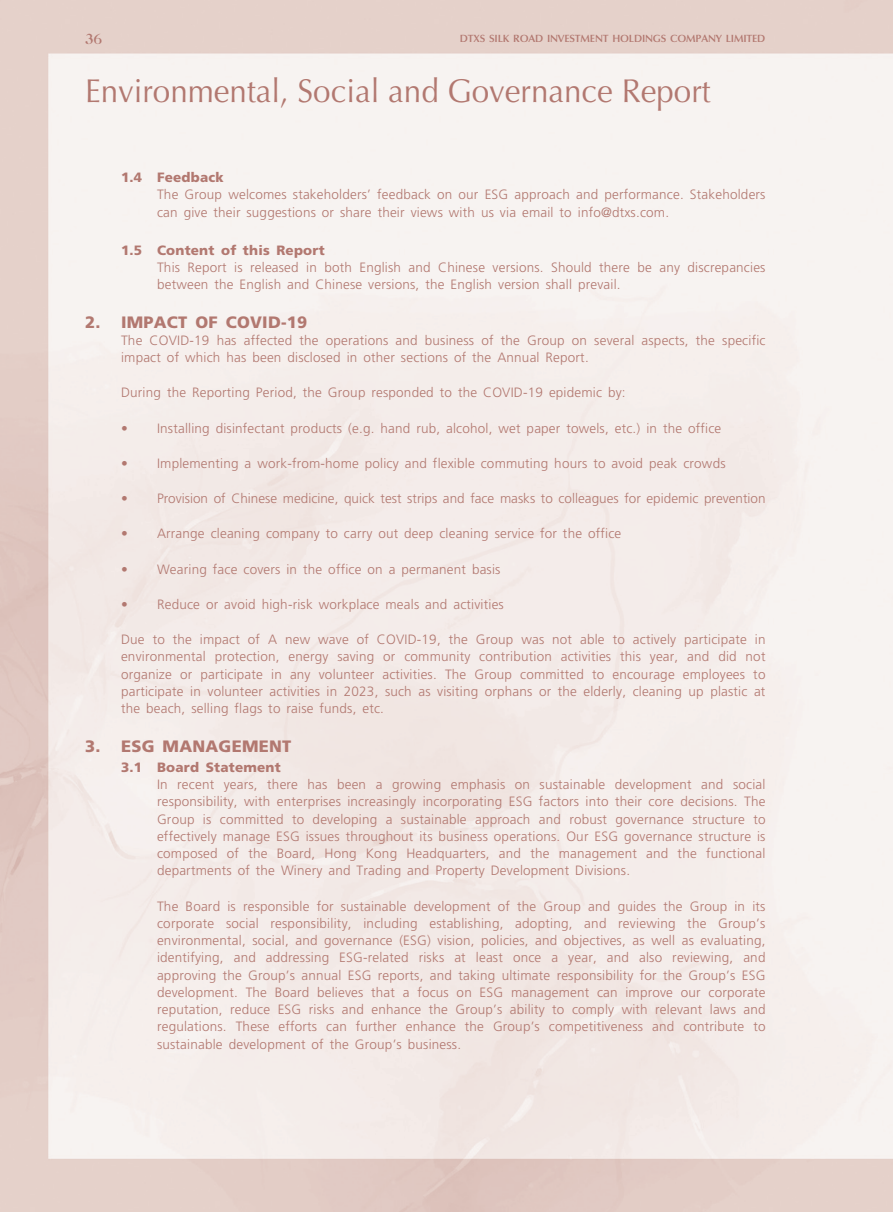
<style>
.page{position:relative;width:893px;height:1212px;background:#fff}
.page>*{position:absolute;margin:0;border:0;box-sizing:border-box;transform-origin:0 0}
.t1{font:33px "Optima LT Std";color:#b27870;scale:.95 1}
._03_H1{font:900 16.5px "Frutiger LT Std";letter-spacing:.015em;color:#b27870}
.t2{font:500 15px "Caslon 224 Std";color:#b27870}
._01_Body_Text{font:300 13.5px/17.2px "Frutiger LT Std";letter-spacing:.015em;color:#b27870}
._04___H2{font:900 13.5px "Frutiger LT Std";letter-spacing:.015em;color:#b27870}
.t3{font:600 10.5px "Optima LT Std";letter-spacing:-.015em;color:#b27870}
</style>
<div class="page">
<p class="t2" style="left:85px;top:30px;width:19px">36</p>
<p class="t3" style="left:460px;top:33px;width:307px">DTXS SILK ROAD INVESTMENT HOLDINGS COMPANY LIMITED</p>
<h1 class="t1" style="left:85px;top:71px;width:660px">Environmental, Social and Governance Report</h1>
<p class="_04___H2" style="left:121px;top:169px;width:104px">1.4 Feedback</p>
<p class="_01_Body_Text" style="left:157px;top:186px;width:610px">The Group welcomes stakeholders’ feedback on our ESG approach and performance. Stakeholders can give their suggestions or share their views with us via email to info@dtxs.com.</p>
<p class="_04___H2" style="left:121px;top:242px;width:205px">1.5 Content of this Report</p>
<p class="_01_Body_Text" style="left:157px;top:259px;width:610px">This Report is released in both English and Chinese versions. Should there be any discrepancies between the English and Chinese versions, the English version shall prevail.</p>
<p class="_03_H1" style="left:85px;top:312px;width:224px">2. IMPACT OF COVID-19</p>
<p class="_01_Body_Text" style="left:121px;top:332px;width:646px">The COVID-19 has affected the operations and business of the Group on several aspects, the specific impact of which has been disclosed in other sections of the Annual Report.</p>
<p class="_01_Body_Text" style="left:121px;top:384px;width:506px">During the Reporting Period, the Group responded to the COVID-19 epidemic by:</p>
<p class="_01_Body_Text" style="left:121px;top:420px;width:602px">• Installing disinfectant products (e.g. hand rub, alcohol, wet paper towels, etc.) in the office</p>
<p class="_01_Body_Text" style="left:121px;top:455px;width:606px">• Implementing a work-from-home policy and flexible commuting hours to avoid peak crowds</p>
<p class="_01_Body_Text" style="left:121px;top:490px;width:646px">• Provision of Chinese medicine, quick test strips and face masks to colleagues for epidemic prevention</p>
<p class="_01_Body_Text" style="left:121px;top:525px;width:502px">• Arrange cleaning company to carry out deep cleaning service for the office</p>
<p class="_01_Body_Text" style="left:121px;top:561px;width:381px">• Wearing face covers in the office on a permanent basis</p>
<p class="_01_Body_Text" style="left:121px;top:596px;width:384px">• Reduce or avoid high-risk workplace meals and activities</p>
<p class="_01_Body_Text" style="left:121px;top:631px;width:646px;text-align:justify">Due to the impact of A new wave of COVID-19, the Group was not able to actively participate in environmental protection, energy saving or community contribution activities this year, and did not organize or participate in any volunteer activities. The Group committed to encourage employees to participate in volunteer activities in 2023, such as visiting orphans or the elderly, cleaning up plastic at the beach, selling flags to raise funds, etc.</p>
<p class="_03_H1" style="left:85px;top:736px;width:208px">3. ESG MANAGEMENT</p>
<p class="_04___H2" style="left:121px;top:759px;width:161px">3.1 Board Statement</p>
<p class="_01_Body_Text" style="left:157px;top:776px;width:610px;text-align:justify">In recent years, there has been a growing emphasis on sustainable development and social responsibility, with enterprises increasingly incorporating ESG factors into their core decisions. The Group is committed to developing a sustainable approach and robust governance structure to effectively manage ESG issues throughout its business operations. Our ESG governance structure is composed of the Board, Hong Kong Headquarters, and the management and the functional departments of the Winery and Trading and Property Development Divisions.</p>
<p class="_01_Body_Text" style="left:157px;top:897px;width:610px;text-align:justify">The Board is responsible for sustainable development of the Group and guides the Group in its corporate social responsibility, including establishing, adopting, and reviewing the Group’s environmental, social, and governance (ESG) vision, policies, and objectives, as well as evaluating, identifying, and addressing ESG-related risks at least once a year, and also reviewing, and approving the Group’s annual ESG reports, and taking ultimate responsibility for the Group’s ESG development. The Board believes that a focus on ESG management can improve our corporate reputation, reduce ESG risks and enhance the Group’s ability to comply with relevant laws and regulations. These efforts can further enhance the Group’s competitiveness and contribute to sustainable development of the Group’s business.</p>
</div>
